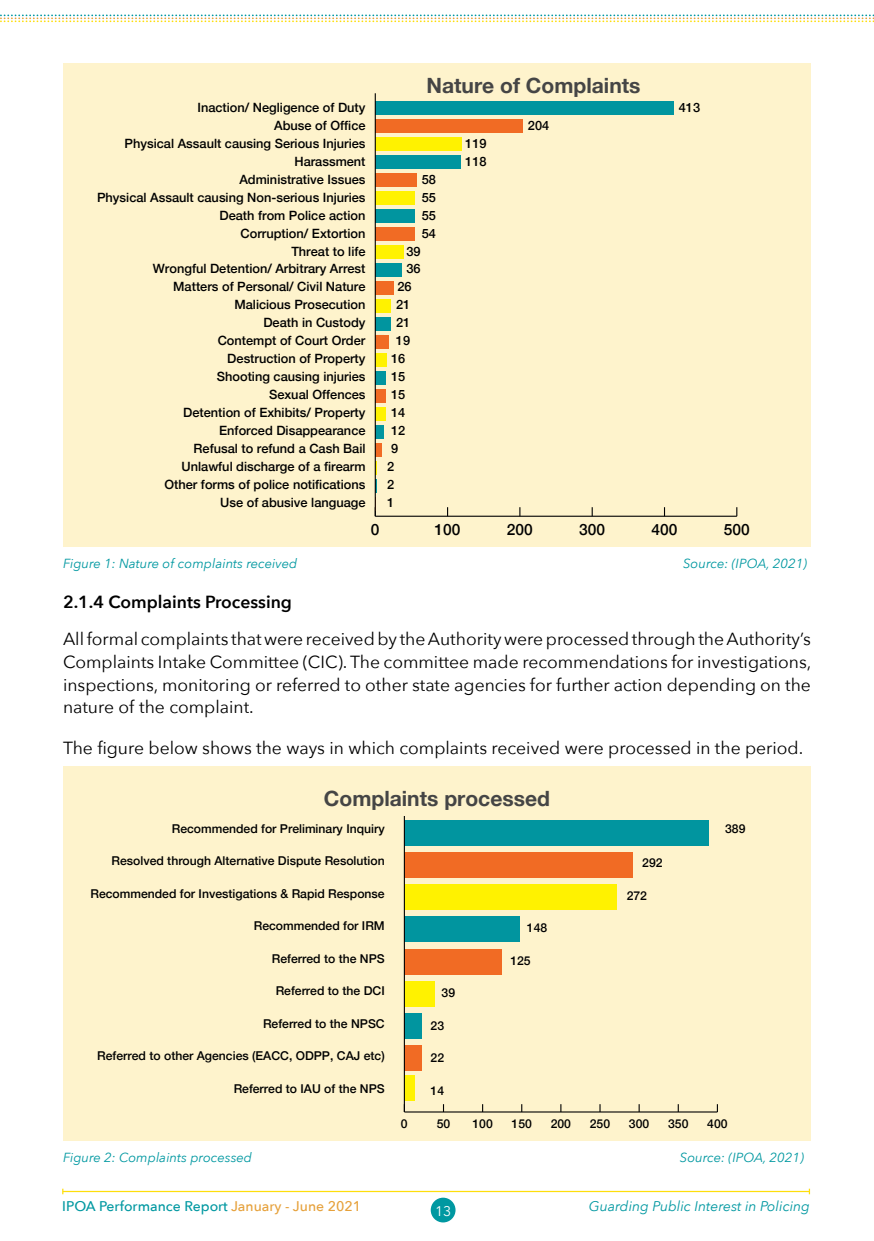
<style>
.page{position:relative;width:874px;height:1241px;background:#fff}
.page>*{position:absolute;margin:0;border:0;box-sizing:border-box;transform-origin:0 0}
.t1{font:700 21px "Helvetica Neue";color:#454545}
.t2{font:17.5px/22.8px "Avenir Next";color:#000;text-align:justify}
.t3{font:600 17.5px "Avenir Next";color:#000}
.t4{font:500 15.58px "Helvetica Neue";color:#000}
.t5{font:500 14px "Avenir Next";color:#0098a1}
.t6{font:italic 14px "Avenir Next";color:#0098a1}
.t7{font:14px "Avenir Next";color:#fff}
.t8{font:italic 13.12px "Avenir Next";color:#0098a1}
.t9{font:500 12.78px/17.8px "Helvetica Neue";color:#000;text-align:right}
.t10{font:500 12.25px "Helvetica Neue";color:#000}
.s1{color:#e6a13b}
</style>
<div class="page">
<div style="left:430px;top:1197px;width:25px;height:25px;background:#0098a1;border-radius:50%"></div>
<hr style="left:63px;top:1190px;width:746px;height:1px;background:#fede0c">
<svg style="left:0;top:14px;width:874px;height:8px"></svg>
<div style="left:63px;top:63px;width:747px;height:484px;background:#fef3cc"></div>
<hr style="left:375px;top:515px;width:361px;height:1px;background:#000">
<svg style="left:375px;top:461px;width:1px;height:54px"></svg>
<div style="left:375px;top:443px;width:6px;height:13px;background:#f16b24"></div>
<div style="left:375px;top:425px;width:9px;height:13px;background:#01959f"></div>
<div style="left:375px;top:407px;width:10px;height:13px;background:#fff200"></div>
<div style="left:375px;top:389px;width:11px;height:13px;background:#f16b24"></div>
<div style="left:375px;top:371px;width:11px;height:13px;background:#01959f"></div>
<div style="left:375px;top:353px;width:11px;height:13px;background:#fff200"></div>
<div style="left:375px;top:335px;width:14px;height:14px;background:#f16b24"></div>
<div style="left:375px;top:317px;width:15px;height:14px;background:#01959f"></div>
<div style="left:375px;top:299px;width:15px;height:14px;background:#fff200"></div>
<div style="left:375px;top:281px;width:19px;height:14px;background:#f16b24"></div>
<div style="left:375px;top:263px;width:26px;height:14px;background:#01959f"></div>
<div style="left:375px;top:245px;width:28px;height:14px;background:#fff200"></div>
<div style="left:375px;top:227px;width:39px;height:14px;background:#f16b24"></div>
<div style="left:375px;top:209px;width:40px;height:14px;background:#01959f"></div>
<div style="left:375px;top:191px;width:40px;height:14px;background:#fff200"></div>
<div style="left:375px;top:173px;width:42px;height:14px;background:#f16b24"></div>
<div style="left:375px;top:156px;width:85px;height:13px;background:#01959f"></div>
<div style="left:375px;top:138px;width:86px;height:13px;background:#fff200"></div>
<div style="left:375px;top:120px;width:147px;height:13px;background:#f16b24"></div>
<div style="left:375px;top:102px;width:298px;height:13px;background:#01959f"></div>
<hr style="left:374px;top:93px;width:1px;height:423px;background:#000">
<div style="left:63px;top:766px;width:747px;height:374px;background:#fef3cc"></div>
<hr style="left:404px;top:1111px;width:313px;height:1px;background:#000">
<svg style="left:442px;top:1104px;width:2px;height:7px"></svg>
<div style="left:404px;top:1075px;width:11px;height:25px;background:#fff200"></div>
<div style="left:404px;top:1045px;width:17px;height:25px;background:#f16b24"></div>
<div style="left:404px;top:1013px;width:18px;height:25px;background:#01959f"></div>
<div style="left:404px;top:980px;width:30px;height:26px;background:#fff200"></div>
<div style="left:404px;top:948px;width:98px;height:26px;background:#f16b24"></div>
<div style="left:404px;top:916px;width:116px;height:25px;background:#01959f"></div>
<div style="left:404px;top:884px;width:213px;height:25px;background:#fff200"></div>
<div style="left:404px;top:852px;width:228px;height:25px;background:#f16b24"></div>
<div style="left:404px;top:819px;width:304px;height:26px;background:#01959f"></div>
<hr style="left:403px;top:815px;width:2px;height:296px;background:#000">
<h1 class="t1" style="left:426px;top:69px;width:215px">Nature of Complaints</h1>
<p class="t9" style="left:197px;top:97px;width:169px">Inaction/ Negligence of Duty</p>
<p class="t9" style="left:678px;top:97px;width:23px">413</p>
<p class="t9" style="left:274px;top:115px;width:93px">Abuse of Office</p>
<p class="t9" style="left:527px;top:115px;width:23px">204</p>
<p class="t9" style="left:124px;top:133px;width:242px">Physical Assault causing Serious Injuries</p>
<p class="t9" style="left:465px;top:133px;width:23px">119</p>
<p class="t9" style="left:294px;top:151px;width:73px">Harassment</p>
<p class="t9" style="left:465px;top:151px;width:23px">118</p>
<p class="t9" style="left:239px;top:169px;width:128px">Administrative Issues</p>
<p class="t9" style="left:421px;top:169px;width:16px">58</p>
<p class="t9" style="left:97px;top:187px;width:270px">Physical Assault causing Non-serious Injuries</p>
<p class="t9" style="left:421px;top:187px;width:16px">55</p>
<p class="t9" style="left:219px;top:205px;width:147px">Death from Police action<br>Corruption/ Extortion</p>
<p class="t9" style="left:421px;top:205px;width:16px;text-align:left">55<br>54</p>
<p class="t9" style="left:291px;top:241px;width:76px">Threat to life</p>
<p class="t9" style="left:406px;top:241px;width:16px">39</p>
<p class="t9" style="left:153px;top:259px;width:214px">Wrongful Detention/ Arbitrary Arrest</p>
<p class="t9" style="left:406px;top:259px;width:16px">36</p>
<p class="t9" style="left:173px;top:277px;width:194px">Matters of Personal/ Civil Nature</p>
<p class="t9" style="left:397px;top:277px;width:16px">26</p>
<p class="t9" style="left:234px;top:295px;width:133px">Malicious Prosecution</p>
<p class="t9" style="left:396px;top:295px;width:16px">21</p>
<p class="t9" style="left:263px;top:313px;width:104px">Death in Custody</p>
<p class="t9" style="left:396px;top:313px;width:16px">21</p>
<p class="t9" style="left:217px;top:330px;width:149px">Contempt of Court Order<br>Destruction of Property</p>
<p class="t9" style="left:391px;top:330px;width:21px;text-align:center">19<br>16</p>
<p class="t9" style="left:217px;top:366px;width:150px">Shooting causing injuries<br>Sexual Offences</p>
<p class="t9" style="left:391px;top:366px;width:16px;text-align:left">15<br>15</p>
<p class="t9" style="left:183px;top:402px;width:184px">Detention of Exhibits/ Property</p>
<p class="t9" style="left:391px;top:402px;width:16px">14</p>
<p class="t9" style="left:219px;top:420px;width:148px">Enforced Disappearance</p>
<p class="t9" style="left:391px;top:420px;width:16px">12</p>
<p class="t9" style="left:164px;top:438px;width:202px">Refusal to refund a Cash Bail<br>Unlawful discharge of a firearm<br>Other forms of police notifications<br>Use of abusive language</p>
<p class="t9" style="left:387px;top:438px;width:12px;text-align:center">9<br>2<br>2<br>1</p>
<p class="t4" style="left:371px;top:516px;width:10px">0</p>
<p class="t4" style="left:434px;top:516px;width:27px">100</p>
<p class="t4" style="left:506px;top:516px;width:27px">200</p>
<p class="t4" style="left:579px;top:516px;width:27px">300</p>
<p class="t4" style="left:651px;top:516px;width:27px">400</p>
<p class="t4" style="left:723px;top:516px;width:27px">500</p>
<p class="t8" style="left:63px;top:552px;width:236px">Figure 1: Nature of complaints received</p>
<p class="t8" style="left:682px;top:552px;width:125px">Source: (IPOA, 2021)</p>
<h2 class="t3" style="left:63px;top:587px;width:230px">2.1.4 Complaints Processing</h2>
<p class="t2" style="left:63px;top:626px;width:749px">All formal complaints that were received by the Authority were processed through the Authority’s Complaints Intake Committee (CIC). The committee made recommendations for investigations, inspections, monitoring or referred to other state agencies for further action depending on the nature of the complaint.</p>
<h2 class="t2" style="left:63px;top:735px;width:741px">The figure below shows the ways in which complaints received were processed in the period.</h2>
<h1 class="t1" style="left:324px;top:781px;width:227px">Complaints processed</h1>
<p class="t10" style="left:172px;top:818px;width:214px">Recommended for Preliminary Inquiry</p>
<p class="t10" style="left:724px;top:818px;width:22px">389</p>
<p class="t10" style="left:111px;top:850px;width:274px">Resolved through Alternative Dispute Resolution</p>
<p class="t10" style="left:90px;top:883px;width:295px">Recommended for Investigations &amp; Rapid Response</p>
<p class="t10" style="left:642px;top:852px;width:22px">292</p>
<p class="t10" style="left:626px;top:885px;width:22px">272</p>
<p class="t10" style="left:254px;top:916px;width:132px">Recommended for IRM</p>
<p class="t10" style="left:526px;top:918px;width:22px">148</p>
<p class="t10" style="left:272px;top:948px;width:114px">Referred to the NPS</p>
<p class="t10" style="left:510px;top:950px;width:22px">125</p>
<p class="t10" style="left:275px;top:981px;width:110px">Referred to the DCI</p>
<p class="t10" style="left:441px;top:983px;width:15px">39</p>
<p class="t10" style="left:263px;top:1013px;width:123px">Referred to the NPSC</p>
<p class="t10" style="left:430px;top:1015px;width:15px">23</p>
<p class="t10" style="left:97px;top:1046px;width:289px">Referred to other Agencies (EACC, ODPP, CAJ etc)</p>
<p class="t10" style="left:233px;top:1078px;width:152px">Referred to IAU of the NPS</p>
<p class="t10" style="left:430px;top:1048px;width:15px">22</p>
<p class="t10" style="left:430px;top:1080px;width:15px">14</p>
<p class="t10" style="left:401px;top:1113px;width:8px">0</p>
<p class="t10" style="left:436px;top:1113px;width:15px">50</p>
<p class="t10" style="left:472px;top:1113px;width:22px">100</p>
<p class="t10" style="left:511px;top:1113px;width:22px">150</p>
<p class="t10" style="left:550px;top:1113px;width:22px">200</p>
<p class="t10" style="left:589px;top:1113px;width:22px">250</p>
<p class="t10" style="left:628px;top:1113px;width:22px">300</p>
<p class="t10" style="left:667px;top:1113px;width:22px">350</p>
<p class="t10" style="left:707px;top:1113px;width:22px">400</p>
<p class="t8" style="left:63px;top:1145px;width:190px">Figure 2: Complaints processed</p>
<p class="t8" style="left:679px;top:1145px;width:125px">Source: (IPOA, 2021)</p>
<p class="t5" style="left:62px;top:1193px;width:300px">IPOA Performance Report <span class="s1">January - June 2021</span></p>
<p class="t6" style="left:588px;top:1193px;width:222px">Guarding Public Interest in Policing</p>
<p class="t7" style="left:435px;top:1198px;width:18px">13</p>
</div>
